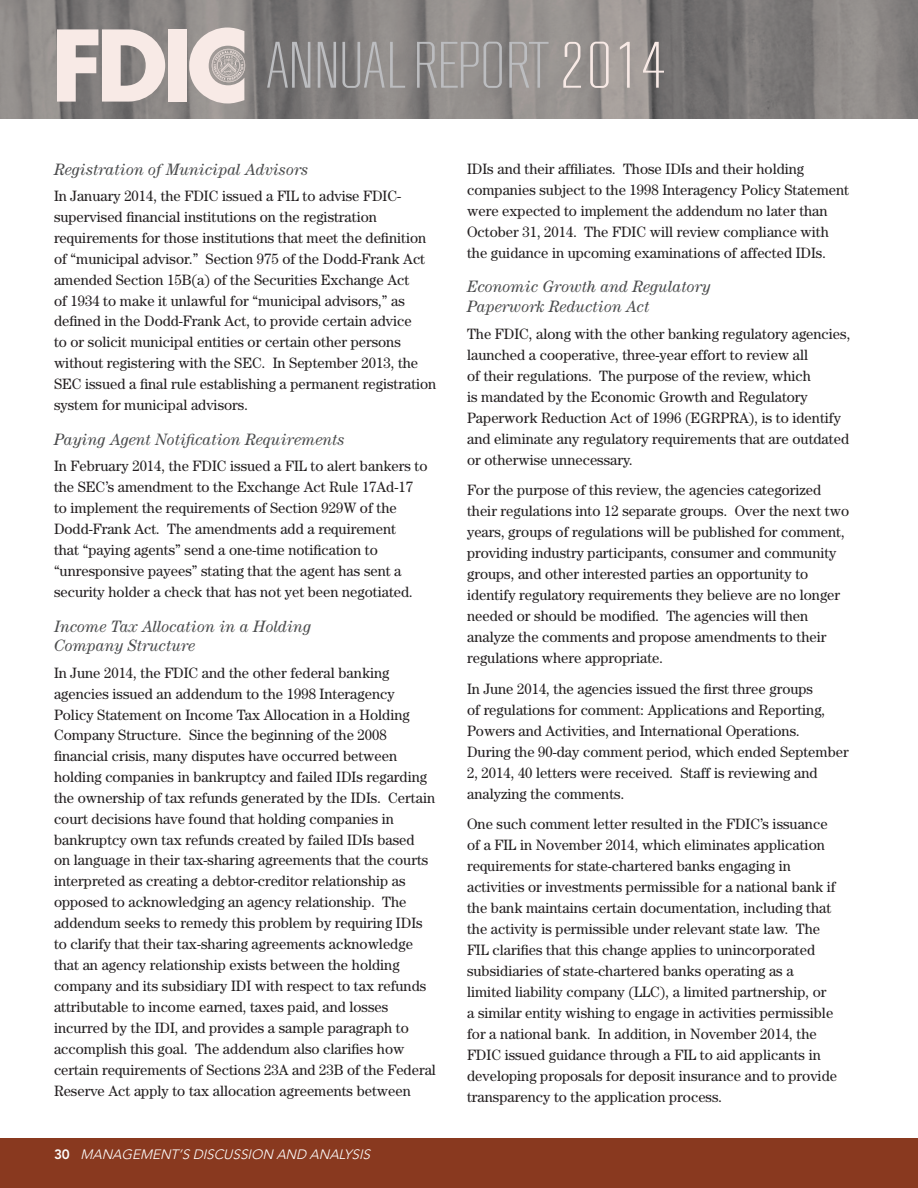
<style>
.page{position:relative;width:918px;height:1188px;background:#fff}
.page>*{position:absolute;margin:0;border:0;box-sizing:border-box;transform-origin:0 0}
.t1{font:300 64.95px "RB No 2";color:#bcbdc0}
.Heading_04{font:italic 16.5px/19.8px "Century";color:#4b4c4d}
.Text_Main{font:15px/21px "Century";color:#231f20}
.t2{font:italic 300 13.5px "Avenir LT Std";color:#fff}
.s1{color:#f8eae6}
.s2{font-weight:800;font-style:normal}
</style>
<div class="page">
<img style="left:0;top:0;width:918px;height:119px">
<svg style="left:57px;top:29px;width:108px;height:73px;background:#cec4c1"></svg>
<div style="left:168px;top:29px;width:19px;height:73px;background:#f8eae6"></div>
<svg style="left:189px;top:28px;width:56px;height:75px;background:#d5cac6"></svg>
<div style="left:0;top:1138px;width:918px;height:50px;background:#89391f"></div>
<h1 class="t1" style="left:265px;top:30px;width:401px">ANNUAL REPORT <span class="s1">2014</span></h1>
<p class="Heading_04" style="left:54px;top:159px;width:256px">Registration of Municipal Advisors</p>
<p class="Text_Main" style="left:54px;top:185px;width:384px">In January 2014, the FDIC issued a FIL to advise FDIC&shy;supervised financial institutions on the registration requirements for those institutions that meet the definition of “municipal advisor.” Section 975 of the Dodd-Frank Act amended Section 15B(a) of the Securities Exchange Act<br>of 1934 to make it unlawful for “municipal advisors,” as defined in the Dodd-Frank Act, to provide certain advice<br>to or solicit municipal entities or certain other persons without registering with the SEC. In September 2013, the SEC issued a final rule establishing a permanent registration system for municipal advisors.</p>
<p class="Heading_04" style="left:54px;top:429px;width:292px">Paying Agent Notification Requirements</p>
<p class="Text_Main" style="left:54px;top:455px;width:375px">In February 2014, the FDIC issued a FIL to alert bankers to the SEC’s amendment to the Exchange Act Rule 17Ad-17 to implement the requirements of Section 929W of the Dodd-Frank Act. The amendments add a requirement<br>that “paying agents” send a one-time notification to “unresponsive payees” stating that the agent has sent a security holder a check that has not yet been negotiated.</p>
<p class="Heading_04" style="left:54px;top:616px;width:259px">Income Tax Allocation in a Holding<br>Company Structure</p>
<p class="Text_Main" style="left:54px;top:662px;width:383px">In June 2014, the FDIC and the other federal banking agencies issued an addendum to the 1998 Interagency Policy Statement on Income Tax Allocation in a Holding Company Structure. Since the beginning of the 2008 financial crisis, many disputes have occurred between holding companies in bankruptcy and failed IDIs regarding the ownership of tax refunds generated by the IDIs. Certain court decisions have found that holding companies in bankruptcy own tax refunds created by failed IDIs based<br>on language in their tax-sharing agreements that the courts interpreted as creating a debtor-creditor relationship as opposed to acknowledging an agency relationship. The addendum seeks to remedy this problem by requiring IDIs to clarify that their tax-sharing agreements acknowledge that an agency relationship exists between the holding company and its subsidiary IDI with respect to tax refunds attributable to income earned, taxes paid, and losses incurred by the IDI, and provides a sample paragraph to accomplish this goal. The addendum also clarifies how certain requirements of Sections 23A and 23B of the Federal Reserve Act apply to tax allocation agreements between</p>
<p class="t2" style="left:54px;top:1146px;width:318px"><span class="s2">30</span> MANAGEMENT’S DISCUSSION AND ANALYSIS</p>
<p class="Text_Main" style="left:467px;top:158px;width:383px">IDIs and their affiliates. Those IDIs and their holding companies subject to the 1998 Interagency Policy Statement were expected to implement the addendum no later than October 31, 2014. The FDIC will review compliance with the guidance in upcoming examinations of affected IDIs.</p>
<p class="Heading_04" style="left:467px;top:277px;width:245px">Economic Growth and Regulatory<br>Paperwork Reduction Act</p>
<p class="Text_Main" style="left:467px;top:323px;width:385px">The FDIC, along with the other banking regulatory agencies, launched a cooperative, three-year effort to review all<br>of their regulations. The purpose of the review, which<br>is mandated by the Economic Growth and Regulatory Paperwork Reduction Act of 1996 (EGRPRA), is to identify and eliminate any regulatory requirements that are outdated or otherwise unnecessary.</p>
<p class="Text_Main" style="left:467px;top:479px;width:383px">For the purpose of this review, the agencies categorized their regulations into 12 separate groups. Over the next two years, groups of regulations will be published for comment, providing industry participants, consumer and community groups, and other interested parties an opportunity to identify regulatory requirements they believe are no longer needed or should be modified. The agencies will then analyze the comments and propose amendments to their regulations where appropriate.</p>
<p class="Text_Main" style="left:467px;top:678px;width:383px">In June 2014, the agencies issued the first three groups<br>of regulations for comment: Applications and Reporting, Powers and Activities, and International Operations.<br>During the 90-day comment period, which ended September 2, 2014, 40 letters were received. Staff is reviewing and analyzing the comments.</p>
<p class="Text_Main" style="left:467px;top:813px;width:371px">One such comment letter resulted in the FDIC’s issuance of a FIL in November 2014, which eliminates application requirements for state-chartered banks engaging in activities or investments permissible for a national bank if the bank maintains certain documentation, including that the activity is permissible under relevant state law. The FIL clarifies that this change applies to unincorporated subsidiaries of state-chartered banks operating as a limited liability company (LLC), a limited partnership, or a similar entity wishing to engage in activities permissible for a national bank. In addition, in November 2014, the FDIC issued guidance through a FIL to aid applicants in developing proposals for deposit insurance and to provide transparency to the application process.</p>
</div>
